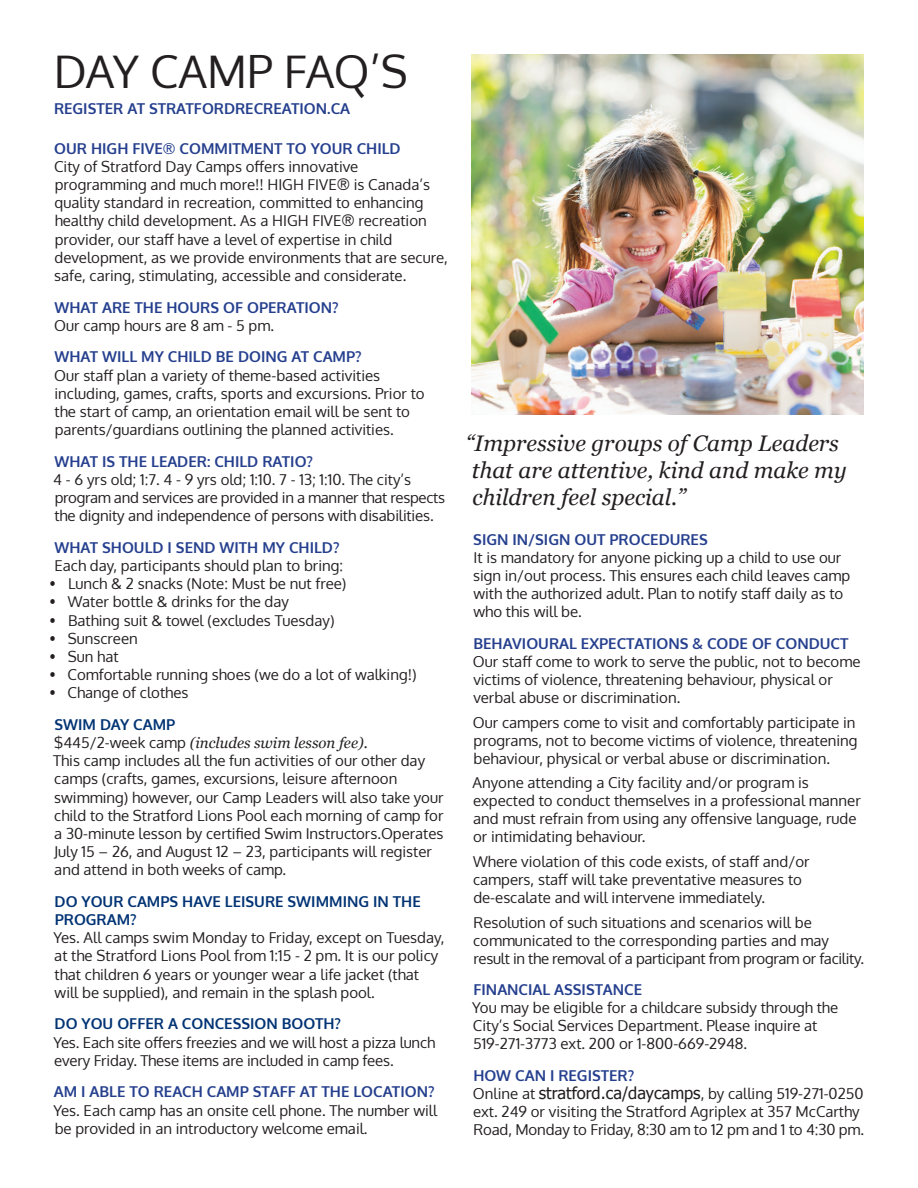
<style>
.page{position:relative;width:918px;height:1188px;background:#fff}
.page>*{position:absolute;margin:0;border:0;box-sizing:border-box;transform-origin:0 0}
.t1{font:45px "Oxygen";letter-spacing:-.01em;color:#231f20}
.t2{font:italic 22.5px/27px "Georgia";color:#231f20}
.t3{font:15px/18.1px "Oxygen";color:#231f20}
.t4{font:700 15px "Oxygen";color:#253f8e}
.t5{font:700 15px/18.1px "Oxygen";color:#013374}
.t6{font:italic 15px "Georgia";color:#231f20}
.s1{font-family:"Oxygen";font-style:normal}
.s2{font-weight:700;color:#253f8e}
.s3{font-family:"Tahoma";font-size:16.5px}
</style>
<div class="page">
<img style="left:472px;top:54px;width:392px;height:361px">
<h1 class="t1" style="left:54px;top:41px;width:355px">DAY CAMP FAQ’S</h1>
<p class="t4" style="left:54px;top:100px;width:298px">REGISTER AT STRATFORDRECREATION.CA</p>
<p class="t4" style="left:54px;top:139px;width:348px">OUR HIGH FIVE® COMMITMENT TO YOUR CHILD</p>
<p class="t3" style="left:54px;top:157px;width:395px">City of Stratford Day Camps offers innovative programming and much more!! HIGH FIVE® is Canada’s quality standard in recreation, committed to enhancing healthy child development. As a HIGH FIVE® recreation provider, our staff have a level of expertise in child development, as we provide environments that are secure, safe, caring, stimulating, accessible and considerate.</p>
<p class="t4" style="left:54px;top:298px;width:286px">WHAT ARE THE HOURS OF OPERATION?</p>
<p class="t3" style="left:54px;top:316px;width:221px">Our camp hours are 8 am - 5 pm.</p>
<p class="t4" style="left:54px;top:348px;width:309px">WHAT WILL MY CHILD BE DOING AT CAMP?</p>
<p class="t3" style="left:54px;top:366px;width:372px">Our staff plan a variety of theme-based activities including, games, crafts, sports and excursions. Prior to the start of camp, an orientation email will be sent to parents/guardians outlining the planned activities.</p>
<p class="t4" style="left:54px;top:452px;width:260px">WHAT IS THE LEADER: CHILD RATIO?</p>
<p class="t3" style="left:53px;top:470px;width:393px">4 - 6 yrs old; 1:7. 4 - 9 yrs old; 1:10. 7 - 13; 1:10. The city’s program and services are provided in a manner that respects the dignity and independence of persons with disabilities.</p>
<p class="t4" style="left:54px;top:538px;width:287px">WHAT SHOULD I SEND WITH MY CHILD?</p>
<p class="t3" style="left:55px;top:557px;width:290px">Each day, participants should plan to bring:</p>
<p class="t3" style="left:50px;top:575px;width:298px">• Lunch &amp; 2 snacks (Note: Must be nut free)</p>
<p class="t3" style="left:50px;top:593px;width:241px">• Water bottle &amp; drinks for the day</p>
<p class="t3" style="left:50px;top:611px;width:286px">• Bathing suit &amp; towel (excludes Tuesday)</p>
<p class="t3" style="left:50px;top:629px;width:90px">• Sunscreen</p>
<p class="t3" style="left:50px;top:647px;width:71px">• Sun hat</p>
<p class="t3" style="left:50px;top:666px;width:368px">• Comfortable running shoes (we do a lot of walking!)</p>
<p class="t3" style="left:50px;top:684px;width:140px">• Change of clothes</p>
<p class="t5" style="left:55px;top:716px;width:122px">SWIM DAY CAMP</p>
<p class="t6" style="left:54px;top:732px;width:315px"><span class="s1">$445/2-week camp</span> (includes swim lesson fee).</p>
<p class="t3" style="left:53px;top:752px;width:392px">This camp includes all the fun activities of our other day camps (crafts, games, excursions, leisure afternoon swimming) however, our Camp Leaders will also take your child to the Stratford Lions Pool each morning of camp for a 30-minute lesson by certified Swim Instructors.Operates July 15 – 26, and August 12 – 23, participants will register and attend in both weeks of camp.</p>
<p class="t5" style="left:55px;top:893px;width:368px">DO YOUR CAMPS HAVE LEISURE SWIMMING IN THE<br>PROGRAM?</p>
<p class="t3" style="left:53px;top:929px;width:393px">Yes. All camps swim Monday to Friday, except on Tuesday, at the Stratford Lions Pool from 1:15 - 2 pm. It is our policy that children 6 years or younger wear a life jacket (that will be supplied), and remain in the splash pool.</p>
<p class="t5" style="left:55px;top:1015px;width:288px">DO YOU OFFER A CONCESSION BOOTH?</p>
<p class="t3" style="left:53px;top:1033px;width:383px">Yes. Each site offers freezies and we will host a pizza lunch every Friday. These items are included in camp fees.</p>
<p class="t4" style="left:54px;top:1083px;width:382px">AM I ABLE TO REACH CAMP STAFF AT THE LOCATION?</p>
<p class="t3" style="left:53px;top:1101px;width:385px">Yes. Each camp has an onsite cell phone. The number will be provided in an introductory welcome email.</p>
<h2 class="t2" style="left:466px;top:429px;width:382px">“Impressive groups of Camp Leaders that are attentive, kind and make my children feel special.”</h2>
<p class="t4" style="left:473px;top:531px;width:236px">SIGN IN/SIGN OUT PROCEDURES</p>
<p class="t3" style="left:473px;top:549px;width:379px">It is mandatory for anyone picking up a child to use our sign in/out process. This ensures each child leaves camp with the authorized adult. Plan to notify staff daily as to who this will be.</p>
<p class="t4" style="left:473px;top:634px;width:377px">BEHAVIOURAL EXPECTATIONS &amp; CODE OF CONDUCT</p>
<p class="t3" style="left:473px;top:653px;width:389px">Our staff come to work to serve the public, not to become victims of violence, threatening behaviour, physical or verbal abuse or discrimination.</p>
<p class="t3" style="left:473px;top:713px;width:386px">Our campers come to visit and comfortably participate in programs, not to become victims of violence, threatening behaviour, physical or verbal abuse or discrimination.</p>
<p class="t3" style="left:473px;top:774px;width:390px">Anyone attending a City facility and/or program is expected to conduct themselves in a professional manner and must refrain from using any offensive language, rude or intimidating behaviour.</p>
<p class="t3" style="left:473px;top:853px;width:338px">Where violation of this code exists, of staff and/or campers, staff will take preventative measures to de-escalate and will intervene immediately.</p>
<p class="t3" style="left:473px;top:914px;width:393px">Resolution of such situations and scenarios will be communicated to the corresponding parties and may result in the removal of a participant from program or facility.</p>
<p class="t4" style="left:473px;top:981px;width:170px">FINANCIAL ASSISTANCE</p>
<p class="t3" style="left:472px;top:999px;width:368px">You may be eligible for a childcare subsidy through the<br>City’s Social Services Department. Please inquire at<br>519-271-3773 ext. 200 or 1-800-669-2948.</p>
<p class="t3" style="left:473px;top:1067px;width:392px"><span class="s2">HOW CAN I REGISTER?<br></span>Online at <span class="s3">stratford.ca/daycamps</span>, by calling 519-271-0250 ext. 249 or visiting the Stratford Agriplex at 357 McCarthy Road, Monday to Friday, 8:30 am to 12 pm and 1 to 4:30 pm.</p>
</div>
